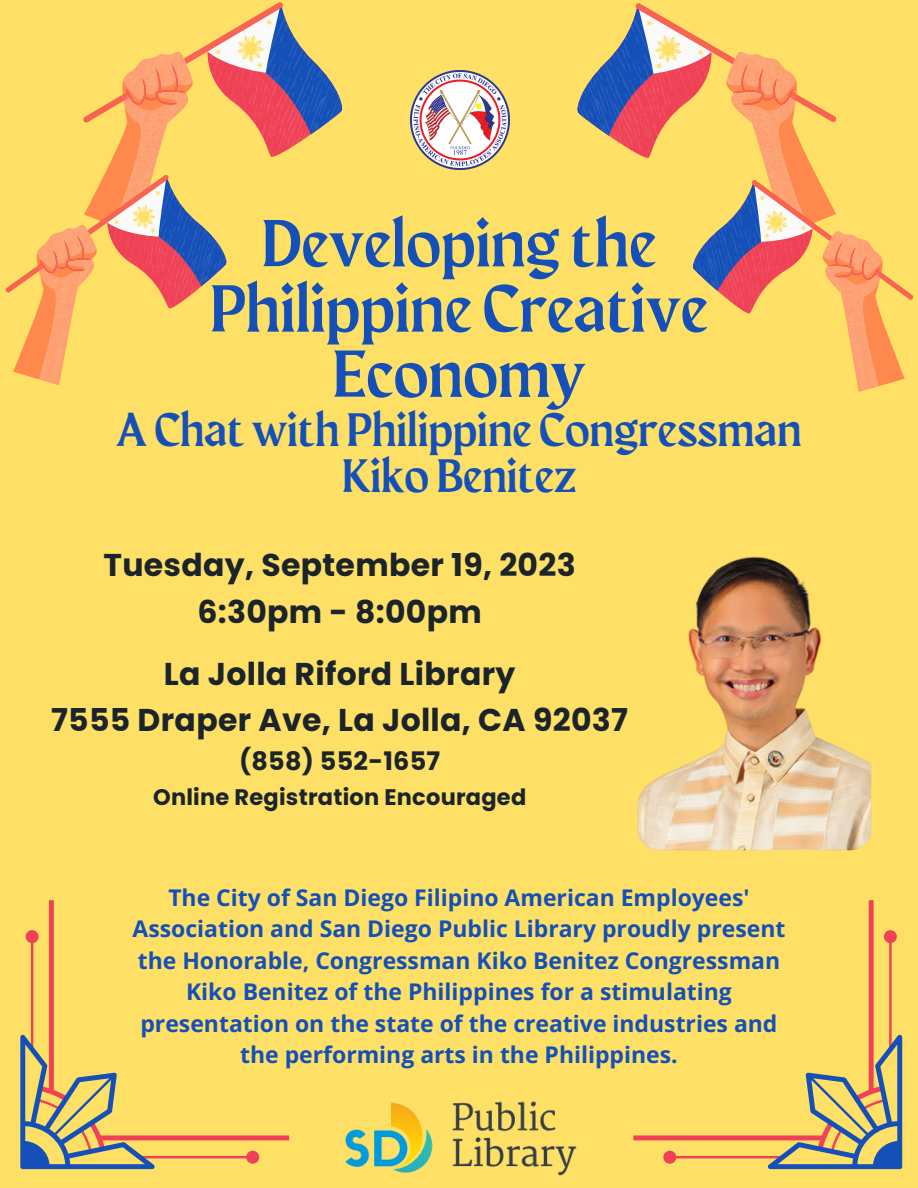
<style>
.page{position:relative;width:918px;height:1188px;background:#ffe066}
.page>*{position:absolute;margin:0;border:0;box-sizing:border-box;transform-origin:0 0}
.t1{font:66.3px "Maragsa Display";letter-spacing:.01em;color:#1450b8}
.t2{font:46.8px/46.2px "Maragsa Display";letter-spacing:.01em;color:#1450b8;text-align:center}
.t3{font:700 31.5px "Poppins";letter-spacing:.01em;color:#1b242a}
.t4{font:700 25.5px "Poppins";letter-spacing:.01em;color:#1b242a}
.t5{font:700 22.95px/31.5px "Open Sans";color:#1450b8;text-align:center}
.t6{font:700 22.5px "Poppins";letter-spacing:.01em;color:#1b242a}
</style>
<div class="page">
<svg style="left:5px;top:2px;width:337px;height:383px"></svg>
<svg style="left:577px;top:3px;width:336px;height:389px"></svg>
<svg style="left:26px;top:900px;width:263px;height:264px"></svg>
<svg style="left:20px;top:1035px;width:135px;height:134px"></svg>
<svg style="left:633px;top:900px;width:264px;height:264px"></svg>
<svg style="left:768px;top:1035px;width:134px;height:134px"></svg>
<img style="left:637px;top:556px;width:235px;height:295px">
<img style="left:345px;top:1101px;width:232px;height:75px">
<img style="left:410px;top:70px;width:99px;height:99px">
<p class="t1" style="left:262px;top:215px;width:396px">Developing the</p>
<p class="t1" style="left:211px;top:280px;width:499px">Philippine Creative</p>
<p class="t1" style="left:333px;top:345px;width:254px">Economy</p>
<p class="t2" style="left:117px;top:410px;width:686px">A Chat with Philippine Congressman<br>Kiko Benitez</p>
<p class="t3" style="left:103px;top:543px;width:474px">Tuesday, September 19, 2023</p>
<p class="t3" style="left:197px;top:589px;width:286px">6:30pm - 8:00pm</p>
<p class="t3" style="left:164px;top:652px;width:353px">La Jolla Riford Library</p>
<p class="t3" style="left:51px;top:698px;width:578px">7555 Draper Ave, La Jolla, CA 92037</p>
<p class="t4" style="left:239px;top:744px;width:203px">(858) 552-1657</p>
<p class="t6" style="left:153px;top:782px;width:375px">Online Registration Encouraged</p>
<p class="t5" style="left:133px;top:881px;width:654px">The City of San Diego Filipino American Employees' Association and San Diego Public Library proudly present the Honorable, Congressman Kiko Benitez Congressman Kiko Benitez of the Philippines for a stimulating presentation on the state of the creative industries and the performing arts in the Philippines.</p>
</div>
